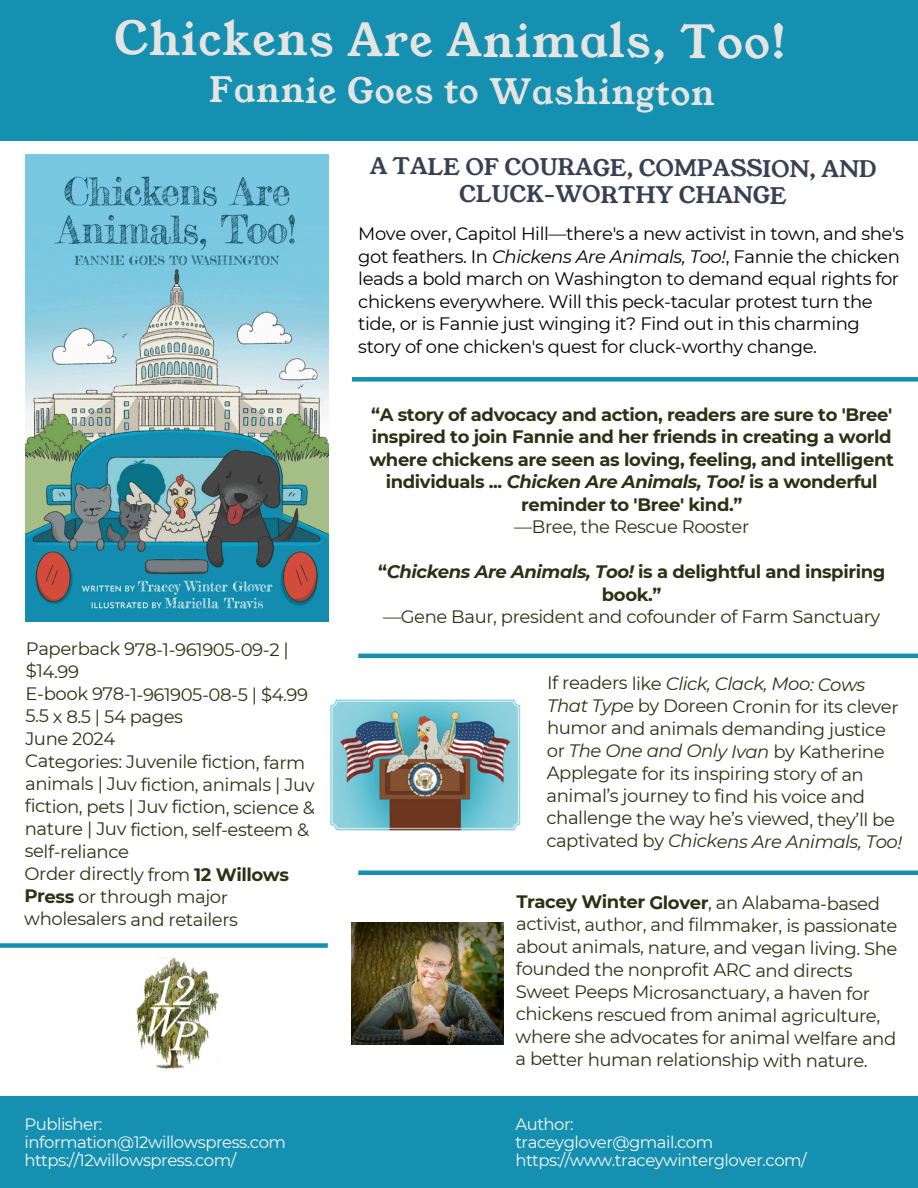
<style>
.page{position:relative;width:918px;height:1188px;background:#fff}
.page>*{position:absolute;margin:0;border:0;box-sizing:border-box;transform-origin:0 0}
.t1{font:45px "Young Serif";letter-spacing:.02em;color:#e6e4e1}
.t2{font:34.5px "Young Serif";letter-spacing:.02em;color:#e6e4e1}
.t3{font:22.5px/26.8px "Young Serif";letter-spacing:-.015em;color:#3a4054;text-align:center}
.t4{font:18px/22.5px "Montserrat";letter-spacing:-.03em;color:#2d3114}
.t5{font:18px/22.5px "Montserrat";letter-spacing:-.02em;color:#000}
.t6{font:700 18px/22.5px "Montserrat";letter-spacing:-.02em;color:#2d3114;text-align:center}
.t7{font:16.5px "Montserrat";letter-spacing:-.03em;color:#f8f8f8}
.s1{font-style:italic}
.s2{font-weight:700}
</style>
<div class="page">
<div style="left:0;top:1096px;width:918px;height:92px;background:#1590b1"></div>
<hr style="left:358px;top:654px;width:560px;height:4px;background:#1590b1">
<div style="left:0;top:943px;width:328px;height:5px;background:#1590b1"></div>
<div style="left:0;top:0;width:918px;height:141px;background:#1590b1"></div>
<hr style="left:358px;top:871px;width:560px;height:4px;background:#1590b1">
<div style="left:352px;top:377px;width:566px;height:5px;background:#1590b1"></div>
<img style="left:136px;top:957px;width:83px;height:112px">
<img style="left:26px;top:154px;width:302px;height:467px">
<img style="left:330px;top:699px;width:191px;height:132px">
<img style="left:352px;top:923px;width:152px;height:121px">
<p class="t1" style="left:114px;top:9px;width:676px">Chickens Are Animals, Too!</p>
<p class="t2" style="left:209px;top:67px;width:507px">Fannie Goes to Washington</p>
<p class="t3" style="left:370px;top:155px;width:509px">A TALE OF COURAGE, COMPASSION, AND<br>CLUCK-WORTHY CHANGE</p>
<p class="t5" style="left:358px;top:223px;width:547px">Move over, Capitol Hill—there's a new activist in town, and she's got feathers. In <span class="s1">Chickens Are Animals, Too!</span>, Fannie the chicken leads a bold march on Washington to demand equal rights for chickens everywhere. Will this peck-tacular protest turn the tide, or is Fannie just winging it? Find out in this charming story of one chicken's quest for cluck-worthy change.</p>
<p class="t4" style="left:26px;top:638px;width:265px;line-height:21.9px">Paperback 978-1-961905-09-2 | $14.99</p>
<p class="t4" style="left:26px;top:683px;width:284px">E-book 978-1-961905-08-5 | $4.99</p>
<p class="t4" style="left:26px;top:705px;width:159px">5.5 x 8.5 | 54 pages</p>
<p class="t4" style="left:25px;top:727px;width:92px">June 2024</p>
<p class="t4" style="left:25px;top:751px;width:292px">Categories: Juvenile fiction, farm animals | Juv fiction, animals | Juv fiction, pets | Juv fiction, science &amp; nature | Juv fiction, self-esteem &amp; self-reliance</p>
<p class="t4" style="left:24px;top:863px;width:266px">Order directly from <span class="s2">12 Willows<br>Press</span> or through major wholesalers and retailers</p>
<p class="t7" style="left:24px;top:1114px;width:79px">Publisher:</p>
<p class="t7" style="left:24px;top:1132px;width:263px">information@12willowspress.com</p>
<p class="t7" style="left:24px;top:1150px;width:213px">https://12willowspress.com/</p>
<p class="t6" style="left:370px;top:403px;width:526px">“A story of advocacy and action, readers are sure to 'Bree' inspired to join Fannie and her friends in creating a world where chickens are seen as loving, feeling, and intelligent individuals ... <span class="s1">Chicken Are Animals, Too!</span> is a wonderful reminder to 'Bree' kind.”</p>
<p class="t4" style="left:514px;top:516px;width:236px">—Bree, the Rescue Rooster</p>
<p class="t6" style="left:378px;top:561px;width:509px">“<span class="s1">Chickens Are Animals, Too!</span> is a delightful and inspiring book.”</p>
<p class="t4" style="left:383px;top:606px;width:499px">—Gene Baur, president and cofounder of Farm Sanctuary</p>
<p class="t4" style="left:546px;top:672px;width:357px">If readers like <span class="s1">Click, Clack, Moo: Cows That Type</span> by Doreen Cronin for its clever humor and animals demanding justice or <span class="s1">The One and Only Ivan</span> by Katherine Applegate for its inspiring story of an animal’s journey to find his voice and challenge the way he’s viewed, they’ll be captivated by <span class="s1">Chickens Are Animals, Too!</span></p>
<p class="t4" style="left:515px;top:891px;width:384px"><span class="s2">Tracey Winter Glover</span>, an Alabama-based activist, author, and filmmaker, is passionate about animals, nature, and vegan living. She founded the nonprofit ARC and directs Sweet Peeps Microsanctuary, a haven for chickens rescued from animal agriculture, where she advocates for animal welfare and a better human relationship with nature.</p>
<p class="t7" style="left:515px;top:1114px;width:60px">Author:</p>
<p class="t7" style="left:515px;top:1132px;width:199px">traceyglover@gmail.com</p>
<p class="t7" style="left:515px;top:1150px;width:293px">https://www.traceywinterglover.com/</p>
</div>
